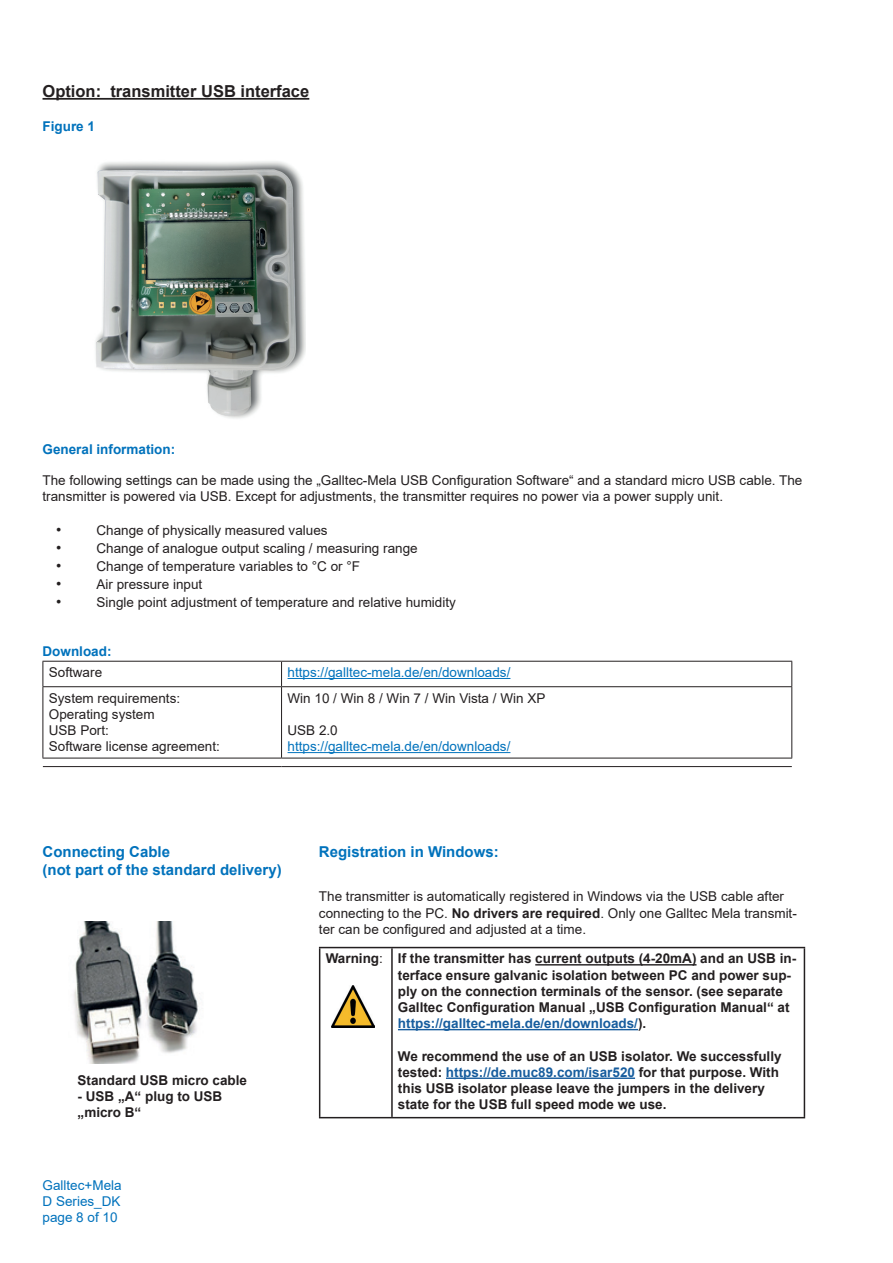
<style>
.page{position:relative;width:893px;height:1263px;background:#fff}
.page>*{position:absolute;margin:0;border:0;box-sizing:border-box;transform-origin:0 0}
.t1{font:700 16.5px "Arial";color:#231f20}
.t2{font:700 15px/18px "Arial";color:#0072bc}
.t3{font:13.5px/16.2px "Arial";color:#231f20}
.t4{font:700 13.5px/16.2px "Arial";color:#231f20}
.t5{font:13.5px/16.2px "Arial";color:#0072bc;text-align:justify}
.t6{font:700 13.5px "Arial";color:#0072bc}
.s1{font-size:15px}
.s2{font-weight:700}
.s3{font-weight:400}
.s4{color:#175d9e}
</style>
<div class="page">
<img style="left:95px;top:161px;width:210px;height:258px">
<hr style="left:43px;top:98px;width:266px;height:2px;background:#231f20">
<hr style="left:43px;top:661px;width:239px;height:1px;background:#231f20">
<svg style="left:43px;top:662px;width:1px;height:24px"></svg>
<hr style="left:282px;top:661px;width:510px;height:1px;background:#231f20">
<svg style="left:281px;top:662px;width:1px;height:24px"></svg>
<svg style="left:791px;top:662px;width:1px;height:24px"></svg>
<hr style="left:43px;top:686px;width:239px;height:1px;background:#231f20">
<hr style="left:43px;top:687px;width:1px;height:71px;background:#231f20">
<hr style="left:282px;top:686px;width:510px;height:1px;background:#231f20">
<hr style="left:281px;top:687px;width:1px;height:71px;background:#231f20">
<hr style="left:791px;top:687px;width:1px;height:71px;background:#231f20">
<hr style="left:43px;top:758px;width:239px;height:1px;background:#231f20">
<hr style="left:282px;top:758px;width:510px;height:1px;background:#231f20">
<hr style="left:43px;top:766px;width:239px;height:1px;background:#231f20">
<hr style="left:282px;top:766px;width:510px;height:1px;background:#231f20">
<hr style="left:288px;top:678px;width:222px;height:1px;background:#0072bc">
<hr style="left:288px;top:752px;width:222px;height:1px;background:#0072bc">
<img style="left:73px;top:921px;width:128px;height:143px">
<hr style="left:319px;top:947px;width:73px;height:1px;background:#231f20">
<hr style="left:319px;top:948px;width:1px;height:169px;background:#231f20">
<hr style="left:392px;top:947px;width:413px;height:1px;background:#231f20">
<hr style="left:391px;top:948px;width:2px;height:169px;background:#231f20">
<hr style="left:804px;top:948px;width:1px;height:169px;background:#231f20">
<hr style="left:319px;top:1117px;width:73px;height:1px;background:#231f20">
<hr style="left:392px;top:1117px;width:413px;height:1px;background:#231f20">
<hr style="left:535px;top:964px;width:161px;height:1px;background:#231f20">
<hr style="left:398px;top:1029px;width:240px;height:1px;background:#175d9e">
<hr style="left:446px;top:1077px;width:189px;height:2px;background:#175d9e">
<img style="left:332px;top:985px;width:42px;height:43px">
<p class="t1" style="left:43px;top:80px;width:268px">Option: transmitter USB interface</p>
<p class="t6" style="left:43px;top:117px;width:54px">Figure 1</p>
<p class="t6" style="left:43px;top:439px;width:134px">General information:</p>
<p class="t3" style="left:43px;top:472px;width:761px">The following settings can be made using the „Galltec-Mela USB Configuration Software“ and a standard micro USB cable. The transmitter is powered via USB. Except for adjustments, the transmitter requires no power via a power supply unit.</p>
<p class="t3" style="left:56px;top:522px;width:273px"><span class="s1">•</span> Change of physically measured values</p>
<p class="t3" style="left:56px;top:540px;width:363px"><span class="s1">•</span> Change of analogue output scaling / measuring range</p>
<p class="t3" style="left:56px;top:558px;width:306px"><span class="s1">•</span> Change of temperature variables to °C or °F</p>
<p class="t3" style="left:56px;top:576px;width:148px"><span class="s1">•</span> Air pressure input</p>
<p class="t3" style="left:56px;top:594px;width:401px"><span class="s1">•</span> Single point adjustment of temperature and relative humidity</p>
<p class="t6" style="left:43px;top:642px;width:70px">Download:</p>
<p class="t3" style="left:49px;top:664px;width:55px">Software</p>
<p class="t5" style="left:288px;top:664px;width:224px">https://galltec-mela.de/en/downloads/</p>
<p class="t3" style="left:49px;top:690px;width:173px">System requirements:<br>Operating system<br>USB Port:<br>Software license agreement:</p>
<p class="t3" style="left:288px;top:690px;width:259px">Win 10 / Win 8 / Win 7 / Win Vista / Win XP</p>
<p class="t3" style="left:288px;top:722px;width:52px">USB 2.0</p>
<p class="t5" style="left:288px;top:738px;width:224px">https://galltec-mela.de/en/downloads/</p>
<p class="t2" style="left:43px;top:843px;width:241px">Connecting Cable<br>(not part of the standard delivery)</p>
<p class="t4" style="left:78px;top:1072px;width:171px">Standard USB micro cable</p>
<p class="t4" style="left:78px;top:1088px;width:146px">- USB „A“ plug to USB „micro B“</p>
<p class="t5" style="left:43px;top:1177px;width:81px">Galltec+Mela D Series_DK page 8 of 10</p>
<p class="t2" style="left:319px;top:843px;width:181px">Registration in Windows:</p>
<p class="t3" style="left:319px;top:888px;width:479px">The transmitter is automatically registered in Windows via the USB cable after connecting to the PC. <span class="s2">No drivers are required</span>. Only one Galltec Mela transmit&shy;ter can be configured and adjusted at a time.</p>
<p class="t4" style="left:398px;top:951px;width:400px;text-indent:-72px">Warning<span class="s3">:</span> If the transmitter has current outputs (4-20mA) and an USB in&shy;terface ensure galvanic isolation between PC and power sup&shy;ply on the connection terminals of the sensor. (see separate Galltec Configuration Manual „USB Configuration Manual“ at <span class="s4">https://galltec-mela.de/en/downloads/</span>).</p>
<p class="t4" style="left:398px;top:1048px;width:385px">We recommend the use of an USB isolator. We successfully tested: <span class="s4">https://de.muc89.com/isar520</span> for that purpose. With this USB isolator please leave the jumpers in the delivery state for the USB full speed mode we use.</p>
</div>
